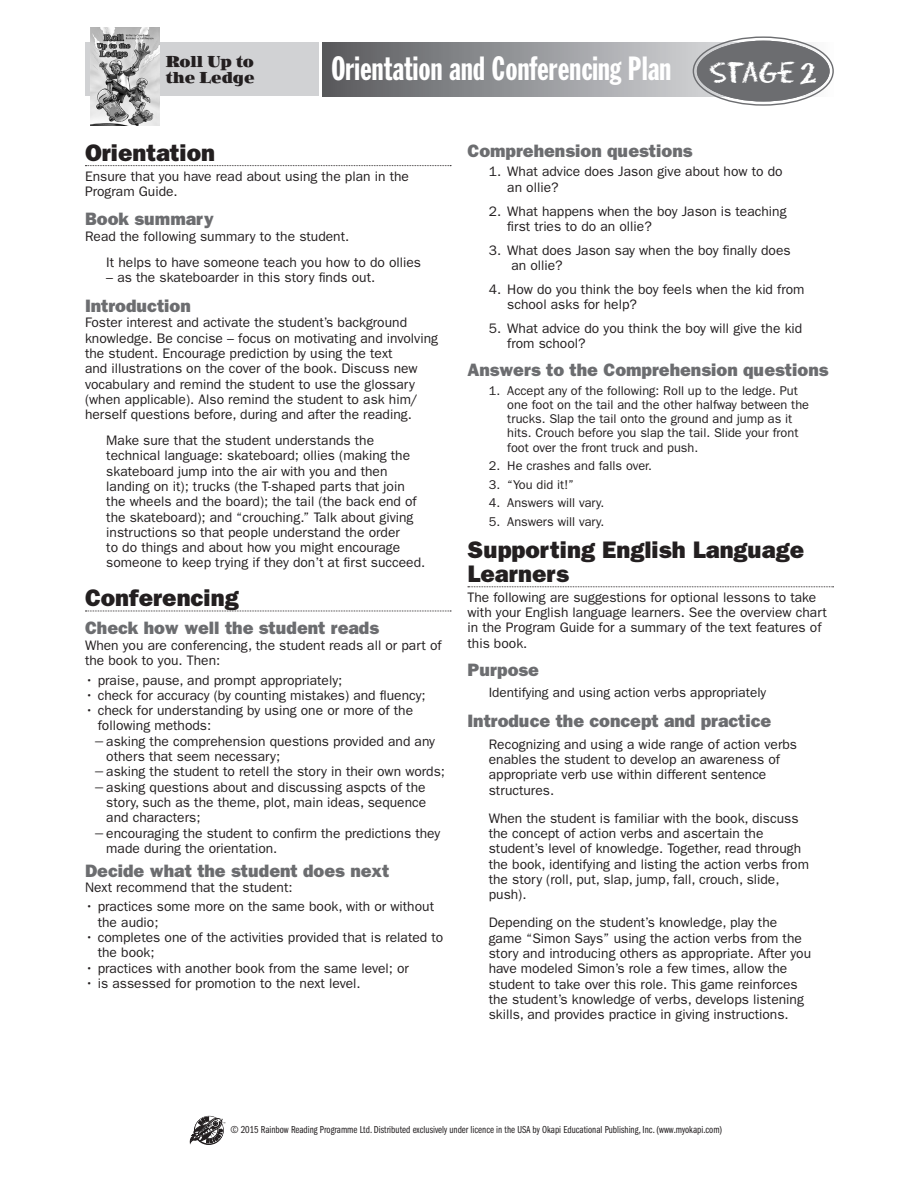
<style>
.page{position:relative;width:918px;height:1188px;background:#fff}
.page>*{position:absolute;margin:0;border:0;box-sizing:border-box;transform-origin:0 0}
.Sheet_title{font:33px "Franklin Gothic Std Extra Cond";letter-spacing:.005em;color:#fff}
.t1{font:26.7px "Eraser";letter-spacing:-.03em;color:#fff}
.Heads{font:24px/24px "ITC Franklin Gothic Std Hvy";color:#231f20}
.Subheads___grey{font:18px "ITC Franklin Gothic Std Hvy";color:#6c6d70}
.t2{font:900 16.5px/16.5px "Jimbo Std";letter-spacing:-.005em;color:#231f20;scale:.88 1}
.Quotes__from_book{font:13.8px/15.3px "ITC Franklin Gothic Std";color:#231f20}
.Instructions___const{font:13.8px/15.3px "ITC Franklin Gothic Std";color:#231f20}
.Quotes__from_book-2{font:13.5px "ITC Franklin Gothic Std";color:#231f20}
.t3{font:12.75px/14.2px "ITC Franklin Gothic Std";color:#231f20}
.t4{font:10.5px "ITC Franklin Gothic Std Bk Cp";color:#231f20}
.s1{font-family:"Franklin Gothic IT Cby BT"}
</style>
<div class="page">
<div style="left:85px;top:43px;width:234px;height:53px;background:#d1d2d4"></div>
<img style="left:90px;top:27px;width:70px;height:99px">
<svg style="left:189px;top:1117px;width:36px;height:28px"></svg>
<svg style="left:323px;top:43px;width:510px;height:53px;background:#959699"></svg>
<div style="left:697px;top:41px;width:133px;height:61px;background:#6c6d70;border-radius:50%"></div>
<div style="left:697px;top:41px;width:133px;height:61px;border:4px solid #6c6d70;border-radius:50%"></div>
<svg style="left:85px;top:165px;width:366px;height:1px"></svg>
<svg style="left:85px;top:611px;width:366px;height:1px"></svg>
<svg style="left:468px;top:586px;width:366px;height:1px"></svg>
<p class="t2" style="left:166px;top:53px;width:102px">Roll Up to the Ledge</p>
<p class="Sheet_title" style="left:331px;top:51px;width:341px">Orientation and Conferencing Plan</p>
<p class="t1" style="left:710px;top:57px;width:109px">Stage 2</p>
<p class="Heads" style="left:85px;top:141px;width:132px">Orientation</p>
<p class="Instructions___const" style="left:85px;top:168px;width:325px">Ensure that you have read about using the plan in the<br>Program Guide.</p>
<p class="Subheads___grey" style="left:85px;top:209px;width:130px">Book summary</p>
<p class="Instructions___const" style="left:85px;top:228px;width:266px">Read the following summary to the student.</p>
<p class="Quotes__from_book" style="left:106px;top:254px;width:316px">It helps to have someone teach you how to do ollies</p>
<p class="Quotes__from_book" style="left:106px;top:270px;width:270px">– as the skateboarder in this story finds out.</p>
<p class="Subheads___grey" style="left:85px;top:295px;width:107px">Introduction</p>
<p class="Instructions___const" style="left:85px;top:315px;width:355px">Foster interest and activate the student’s background knowledge. Be concise – focus on motivating and involving the student. Encourage prediction by using the text<br>and illustrations on the cover of the book. Discuss new vocabulary and remind the student to use the glossary (when applicable). Also remind the student to ask him/ herself questions before, during and after the reading.</p>
<p class="Quotes__from_book" style="left:106px;top:433px;width:320px">Make sure that the student understands the technical language: skateboard; ollies (making the skateboard jump into the air with you and then landing on it); trucks (the T-shaped parts that join the wheels and the board); the tail (the back end of the skateboard); and “crouching.” Talk about giving instructions so that people understand the order<br>to do things and about how you might encourage someone to keep trying if they don’t at first succeed.</p>
<p class="Heads" style="left:85px;top:586px;width:155px">Conferencing</p>
<p class="Subheads___grey" style="left:85px;top:618px;width:296px">Check how well the student reads</p>
<p class="Instructions___const" style="left:85px;top:637px;width:358px">When you are conferencing, the student reads all or part of the book to you. Then:</p>
<p class="Quotes__from_book" style="left:85px;top:672px;width:259px">• praise, pause, and prompt appropriately;</p>
<p class="Quotes__from_book" style="left:85px;top:688px;width:342px">• check for accuracy (by counting mistakes) and fluency;</p>
<p class="Quotes__from_book" style="left:98px;top:703px;width:317px;text-indent:-13px">• check for understanding by using one or more of the following methods:</p>
<p class="Quotes__from_book" style="left:106px;top:733px;width:330px;text-indent:-13px"><span class="s1">−</span>asking the comprehension questions provided and any others that seem necessary;</p>
<p class="Quotes__from_book" style="left:94px;top:764px;width:353px"><span class="s1">−</span>asking the student to retell the story in their own words;</p>
<p class="Quotes__from_book" style="left:106px;top:779px;width:321px;text-align:justify;text-indent:-13px"><span class="s1">−</span>asking questions about and discussing aspcts of the story, such as the theme, plot, main ideas, sequence and characters;</p>
<p class="Quotes__from_book" style="left:106px;top:825px;width:335px;text-indent:-13px"><span class="s1">−</span>encouraging the student to confirm the predictions they made during the orientation.</p>
<p class="Subheads___grey" style="left:85px;top:860px;width:306px">Decide what the student does next</p>
<p class="Instructions___const" style="left:85px;top:880px;width:209px">Next recommend that the student:</p>
<p class="Quotes__from_book" style="left:98px;top:899px;width:338px;text-indent:-13px">• practices some more on the same book, with or without the audio;</p>
<p class="Quotes__from_book" style="left:98px;top:930px;width:347px;text-indent:-13px">• completes one of the activities provided that is related to the book;</p>
<p class="Quotes__from_book" style="left:85px;top:960px;width:325px">• practices with another book from the same level; or</p>
<p class="Quotes__from_book" style="left:85px;top:976px;width:277px">• is assessed for promotion to the next level.</p>
<p class="Subheads___grey" style="left:468px;top:140px;width:227px">Comprehension questions</p>
<p class="Quotes__from_book" style="left:507px;top:164px;width:277px;text-indent:-18px">1. What advice does Jason give about how to do an ollie?</p>
<p class="Quotes__from_book" style="left:507px;top:203px;width:281px;text-indent:-18px">2. What happens when the boy Jason is teaching first tries to do an ollie?</p>
<p class="Quotes__from_book" style="left:511px;top:242px;width:281px;text-indent:-23px">3. What does Jason say when the boy finally does an ollie?</p>
<p class="Quotes__from_book" style="left:507px;top:282px;width:299px;text-indent:-18px">4. How do you think the boy feels when the kid from school asks for help?</p>
<p class="Quotes__from_book" style="left:507px;top:321px;width:297px;text-indent:-18px">5. What advice do you think the boy will give the kid from school?</p>
<p class="Subheads___grey" style="left:468px;top:359px;width:362px">Answers to the Comprehension questions</p>
<p class="t3" style="left:507px;top:383px;width:303px;text-indent:-18px">1. Accept any of the following: Roll up to the ledge. Put one foot on the tail and the other halfway between the trucks. Slap the tail onto the ground and jump as it hits. Crouch before you slap the tail. Slide your front foot over the front truck and push.</p>
<p class="t3" style="left:489px;top:459px;width:165px">2. He crashes and falls over.</p>
<p class="t3" style="left:489px;top:477px;width:87px">3. “You did it!”</p>
<p class="t3" style="left:489px;top:496px;width:117px">4. Answers will vary.</p>
<p class="t3" style="left:489px;top:514px;width:117px">5. Answers will vary.</p>
<p class="Heads" style="left:468px;top:538px;width:338px">Supporting English Language<br>Learners</p>
<p class="Instructions___const" style="left:468px;top:590px;width:361px">The following are suggestions for optional lessons to take with your English language learners. See the overview chart in the Program Guide for a summary of the text features of this book.</p>
<p class="Subheads___grey" style="left:468px;top:659px;width:73px">Purpose</p>
<p class="Quotes__from_book-2" style="left:489px;top:685px;width:279px">Identifying and using action verbs appropriately</p>
<p class="Subheads___grey" style="left:468px;top:710px;width:305px">Introduce the concept and practice</p>
<p class="Quotes__from_book" style="left:489px;top:737px;width:310px">Recognizing and using a wide range of action verbs enables the student to develop an awareness of appropriate verb use within different sentence structures.</p>
<p class="Quotes__from_book" style="left:489px;top:811px;width:322px">When the student is familiar with the book, discuss the concept of action verbs and ascertain the student’s level of knowledge. Together, read through the book, identifying and listing the action verbs from the story (roll, put, slap, jump, fall, crouch, slide, push).</p>
<p class="Quotes__from_book" style="left:489px;top:915px;width:324px">Depending on the student’s knowledge, play the game “Simon Says” using the action verbs from the story and introducing others as appropriate. After you have modeled Simon’s role a few times, allow the student to take over this role. This game reinforces the student’s knowledge of verbs, develops listening skills, and provides practice in giving instructions.</p>
<p class="t4" style="left:230px;top:1124px;width:493px">© 2015 Rainbow Reading Programme Ltd. Distributed exclusively under licence in the USA by Okapi Educational Publishing, Inc. (www.myokapi.com)</p>
</div>
